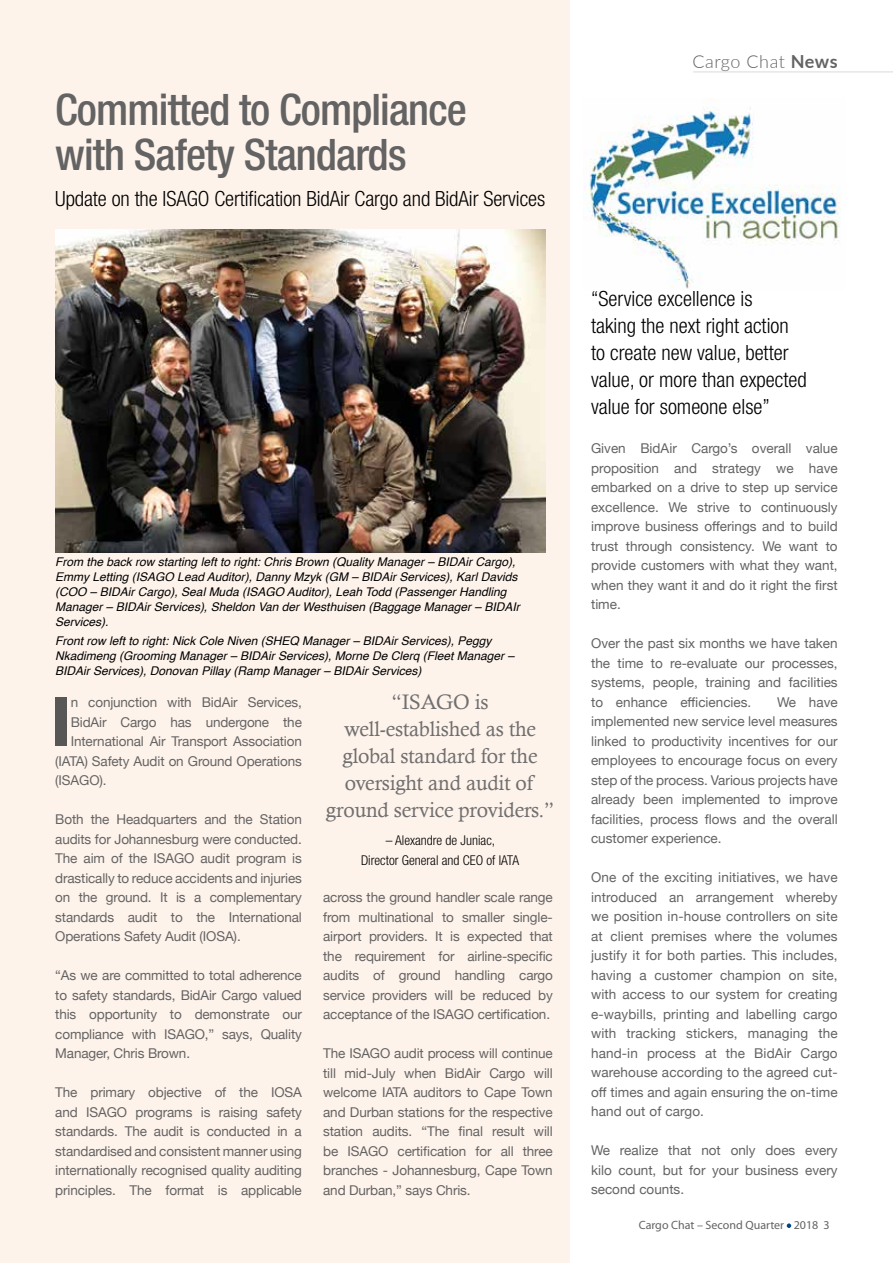
<style>
.page{position:relative;width:893px;height:1263px;background:#fff}
.page>*{position:absolute;margin:0;border:0;box-sizing:border-box;transform-origin:0 0}
.t1{font:900 67.05px "Lato";color:#575756}
.t2{font:500 condensed 43.5px/45px "Helvetica Neue LT Std";letter-spacing:-.02em;color:#646363}
.t3{font:300 condensed 21px/27px "Helvetica Neue LT Std";color:#000}
.t4{font:21px/27px "Calisto";letter-spacing:-.01em;color:#706f6f;text-align:center}
.t5{font:300 18px "Lato";letter-spacing:.03em;color:#646363}
.t6{font:13.5px/19.5px "Helvetica Neue";letter-spacing:-.01em;color:#646363;text-align:justify}
.t7{font:300 condensed 13.5px/19.5px "Helvetica Neue LT Std";color:#000;text-align:center}
.t8{font:italic 12px/15px "Helvetica";color:#000}
.t9{font:12px "Myriad Pro";color:#646363}
.s1{font-weight:700}
</style>
<div class="page">
<div style="left:0;top:0;width:570px;height:1263px;background:#fef3eb"></div>
<img style="left:586px;top:108px;width:254px;height:181px">
<img style="left:55px;top:230px;width:491px;height:323px">
<svg style="left:787px;top:1223px;width:4px;height:5px"></svg>
<hr style="left:693px;top:72px;width:200px;height:1px;background:#dadada">
<h2 class="t2" style="left:55px;top:86px;width:413px">Committed to Compliance with Safety Standards</h2>
<h3 class="t3" style="left:55px;top:185px;width:491px">Update on the ISAGO Certification BidAir Cargo and BidAir Services</h3>
<p class="t8" style="left:55px;top:555px;width:466px">From the back row starting left to right: Chris Brown (Quality Manager – BIDAir Cargo), Emmy Letting (ISAGO Lead Auditor), Danny Mzyk (GM – BIDAir Services), Karl Davids (COO – BIDAir Cargo), Seal Muda (ISAGO Auditor), Leah Todd (Passenger Handling Manager – BIDAir Services), Sheldon Van der Westhuisen (Baggage Manager – BIDAIr Services).</p>
<p class="t8" style="left:55px;top:634px;width:460px">Front row left to right: Nick Cole Niven (SHEQ Manager – BIDAir Services), Peggy<br>Nkadimeng (Grooming Manager – BIDAir Services), Morne De Clerq (Fleet Manager –<br>BIDAir Services), Donovan Pillay (Ramp Manager – BIDAir Services)</p>
<h1 class="t1" style="left:51px;top:671px;width:22px">I</h1>
<p class="t6" style="left:71px;top:693px;width:233px">n conjunction with BidAir Services,</p>
<p class="t6" style="left:71px;top:713px;width:233px">BidAir Cargo has undergone the</p>
<p class="t6" style="left:71px;top:732px;width:233px">International Air Transport Association</p>
<p class="t6" style="left:55px;top:752px;width:248px">(IATA) Safety Audit on Ground Operations</p>
<p class="t6" style="left:55px;top:771px;width:53px">(ISAGO).</p>
<p class="t6" style="left:55px;top:810px;width:248px">Both the Headquarters and the Station audits for Johannesburg were conducted.<br>The aim of the ISAGO audit program is drastically to reduce accidents and injuries on the ground. It is a complementary standards audit to the International Operations Safety Audit (IOSA).</p>
<p class="t6" style="left:55px;top:966px;width:248px">“As we are committed to total adherence to safety standards, BidAir Cargo valued this opportunity to demonstrate our compliance with ISAGO,” says, Quality Manager, Chris Brown.</p>
<p class="t6" style="left:55px;top:1083px;width:248px">The primary objective of the IOSA and ISAGO programs is raising safety standards. The audit is conducted in a standardised and consistent manner using internationally recognised quality auditing principles. The format is applicable</p>
<h3 class="t4" style="left:326px;top:688px;width:230px">“ISAGO is well-established as the global standard for the oversight and audit of ground service providers.”</h3>
<p class="t7" style="left:361px;top:831px;width:160px">– Alexandre de Juniac,<br>Director General and CEO of IATA</p>
<p class="t6" style="left:323px;top:888px;width:231px">across the ground handler scale range from multinational to smaller single&shy;airport providers. It is expected that the requirement for airline-specific audits of ground handling cargo service providers will be reduced by acceptance of the ISAGO certification.</p>
<p class="t6" style="left:323px;top:1044px;width:231px">The ISAGO audit process will continue till mid-July when BidAir Cargo will welcome IATA auditors to Cape Town and Durban stations for the respective station audits. “The final result will be ISAGO certification for all three branches - Johannesburg, Cape Town and Durban,” says Chris.</p>
<h3 class="t5" style="left:692px;top:50px;width:147px">Cargo Chat <span class="s1">News</span></h3>
<h3 class="t3" style="left:591px;top:285px;width:217px">“Service excellence is<br>taking the next right action to create new value, better value, or more than expected value for someone else”</h3>
<p class="t6" style="left:591px;top:440px;width:248px">Given BidAir Cargo’s overall value proposition and strategy we have embarked on a drive to step up service excellence. We strive to continuously improve business offerings and to build trust through consistency. We want to provide customers with what they want, when they want it and do it right the first time.</p>
<p class="t6" style="left:591px;top:635px;width:248px">Over the past six months we have taken the time to re-evaluate our processes, systems, people, training and facilities to enhance efficiencies.</p>
<p class="t6" style="left:591px;top:693px;width:248px;text-indent:186px">We have implemented new service level measures linked to productivity incentives for our employees to encourage focus on every step of the process. Various projects have already been implemented to improve facilities, process flows and the overall customer experience.</p>
<p class="t6" style="left:591px;top:868px;width:248px">One of the exciting initiatives, we have introduced an arrangement whereby we position in-house controllers on site at client premises where the volumes justify it for both parties. This includes, having a customer champion on site, with access to our system for creating e-waybills, printing and labelling cargo with tracking stickers, managing the hand-in process at the BidAir Cargo warehouse according to the agreed cut&shy;off times and again ensuring the on-time hand out of cargo.</p>
<p class="t6" style="left:591px;top:1141px;width:248px">We realize that not only does every kilo count, but for your business every second counts.</p>
<p class="t9" style="left:639px;top:1218px;width:192px">Cargo Chat – Second Quarter 2018 3</p>
</div>
